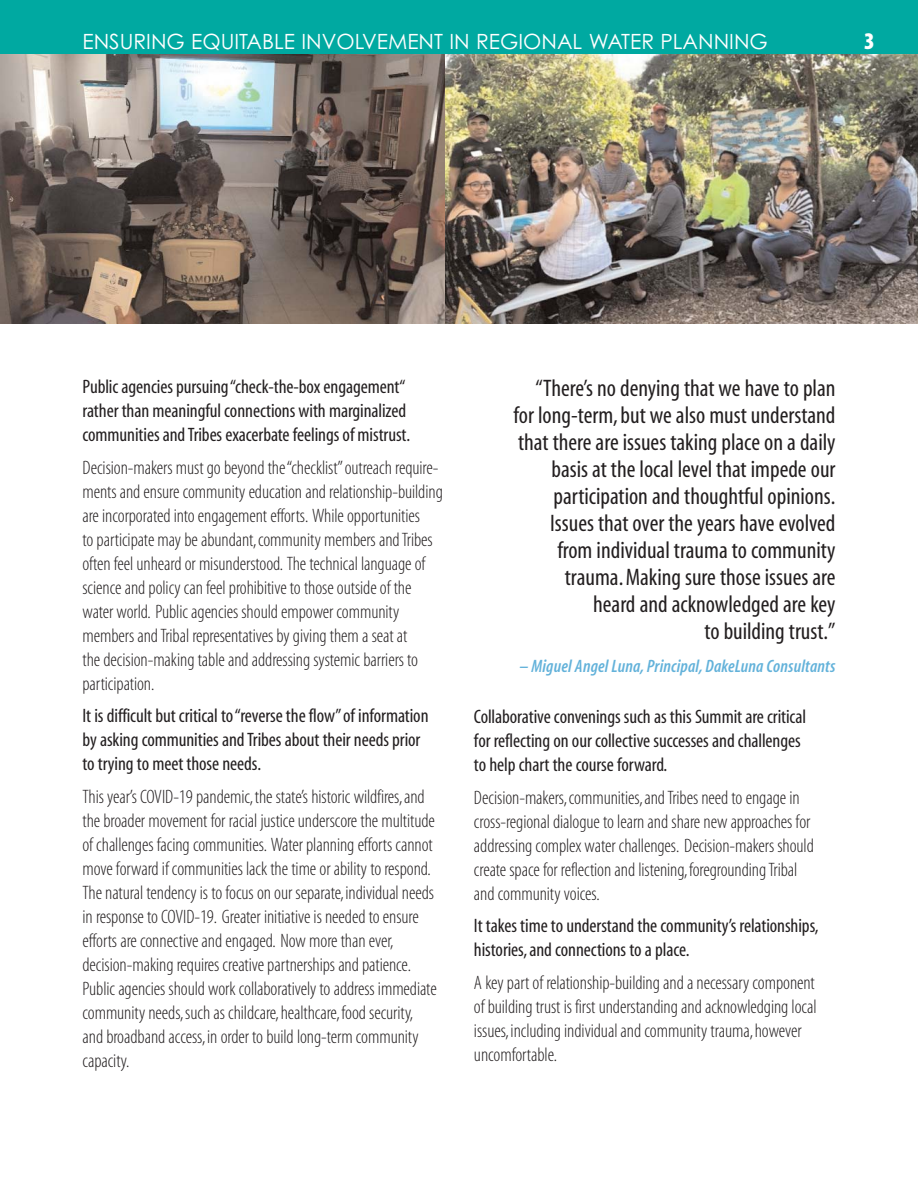
<style>
.page{position:relative;width:918px;height:1188px;background:#fff}
.page>*{position:absolute;margin:0;border:0;box-sizing:border-box;transform-origin:0 0}
.t1{font:24px/27px "Myriad MM 400 300";color:#231f20;text-align:right}
.t2{font:24px "Myriad MM 830 300";color:#fff}
.t3{font:21px "Century Gothic";color:#fff}
.t4{font:19.5px/24px "Myriad MM 215 300";letter-spacing:-.005em;color:#231f20}
.t5{font:19.5px/24px "Myriad MM 400 300";letter-spacing:-.005em;color:#231f20}
.t6{font:18px "Myriad MM It 565 300";letter-spacing:.01em;color:#63b2da}
</style>
<div class="page">
<div style="left:0;top:0;width:918px;height:54px;background:#00a9a1"></div>
<img style="left:0;top:54px;width:446px;height:270px">
<img style="left:446px;top:54px;width:472px;height:270px">
<p class="t3" style="left:82px;top:34px;width:687px">ENSURING EQUITABLE INVOLVEMENT IN REGIONAL WATER PLANNING</p>
<p class="t2" style="left:864px;top:32px;width:12px">3</p>
<p class="t5" style="left:82px;top:376px;width:329px">Public agencies pursuing “check-the-box engagement“ rather than meaningful connections with marginalized communities and Tribes exacerbate feelings of mistrust.</p>
<p class="t4" style="left:82px;top:457px;width:362px">Decision-makers must go beyond the “checklist”outreach require&shy;ments and ensure community education and relationship-building are incorporated into engagement efforts. While opportunities<br>to participate may be abundant,community members and Tribes often feel unheard or misunderstood. The technical language of science and policy can feel prohibitive to those outside of the water world. Public agencies should empower community members and Tribal representatives by giving them a seat at<br>the decision-making table and addressing systemic barriers to participation.</p>
<p class="t5" style="left:82px;top:706px;width:348px">It is difficult but critical to “reverse the flow”of information by asking communities and Tribes about their needs prior to trying to meet those needs.</p>
<p class="t4" style="left:82px;top:786px;width:356px">This year’s COVID-19 pandemic,the state’s historic wildfires,and the broader movement for racial justice underscore the multitude of challenges facing communities. Water planning efforts cannot move forward if communities lack the time or ability to respond.<br>The natural tendency is to focus on our separate,individual needs in response to COVID-19. Greater initiative is needed to ensure efforts are connective and engaged. Now more than ever, decision-making requires creative partnerships and patience.<br>Public agencies should work collaboratively to address immediate community needs,such as childcare,healthcare,food security, and broadband access,in order to build long-term community capacity.</p>
<p class="t1" style="left:514px;top:377px;width:324px">“There’s no denying that we have to plan for long-term, but we also must understand that there are issues taking place on a daily basis at the local level that impede our participation and thoughtful opinions.<br>Issues that over the years have evolved from individual trauma to community trauma.Making sure those issues are<br>heard and acknowledged are key<br>to building trust.”</p>
<p class="t6" style="left:519px;top:660px;width:318px">– Miguel Angel Luna, Principal, DakeLuna Consultants</p>
<p class="t5" style="left:474px;top:706px;width:334px">Collaborative convenings such as this Summit are critical for reflecting on our collective successes and challenges to help chart the course forward.</p>
<p class="t4" style="left:474px;top:787px;width:341px">Decision-makers,communities,and Tribes need to engage in cross-regional dialogue to learn and share new approaches for addressing complex water challenges. Decision-makers should create space for reflection and listening,foregrounding Tribal and community voices.</p>
<p class="t5" style="left:474px;top:916px;width:346px">It takes time to understand the community’s relationships, histories,and connections to a place.</p>
<p class="t4" style="left:474px;top:972px;width:344px">A key part of relationship-building and a necessary component of building trust is first understanding and acknowledging local issues,including individual and community trauma,however uncomfortable.</p>
</div>
